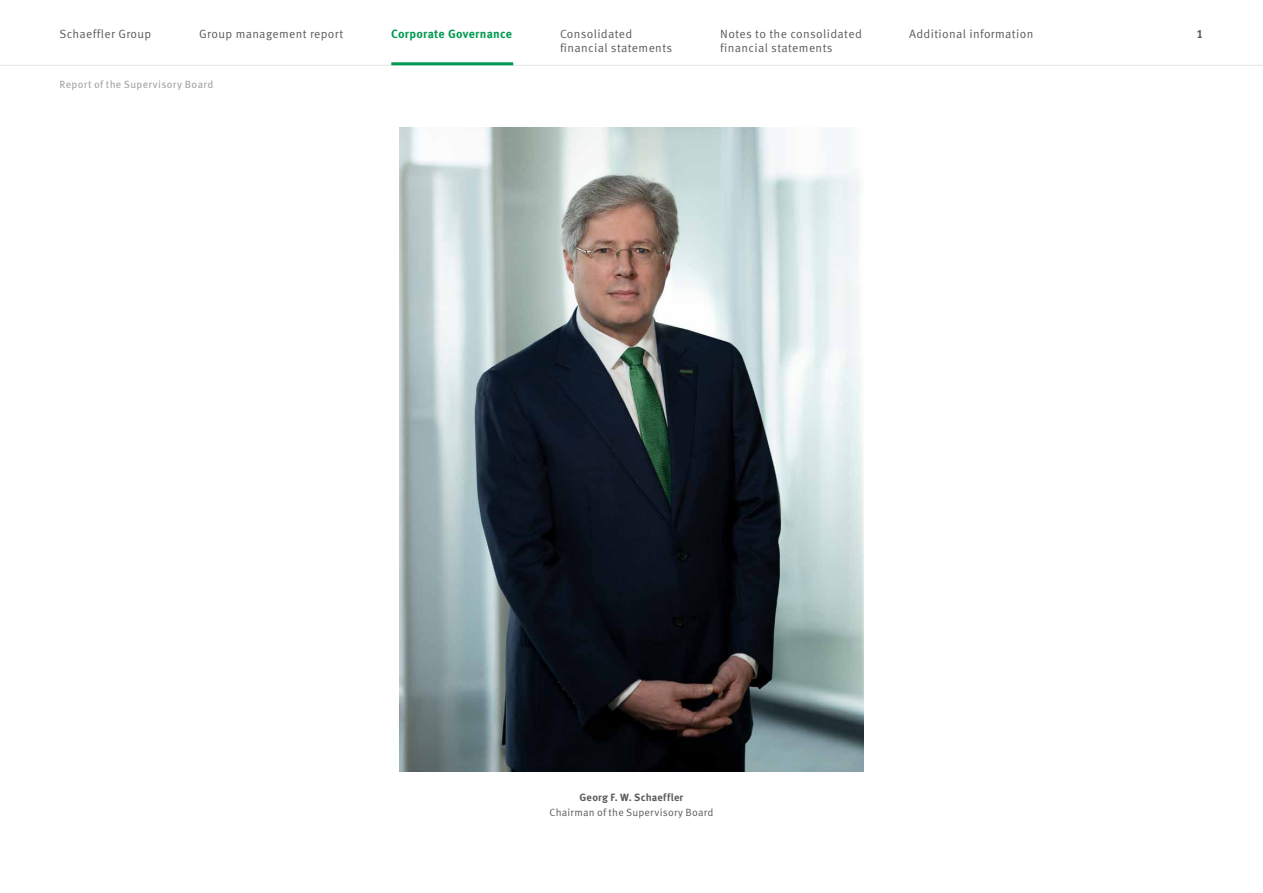
<style>
.page{position:relative;width:1263px;height:893px;background:#fff}
.page>*{position:absolute;margin:0;border:0;box-sizing:border-box;transform-origin:0 0}
.t1{font:12px/13.5px "Schaeffler Meta";letter-spacing:.03em;color:#5b5b5a}
.t2{font:700 12px "Schaeffler Meta";letter-spacing:.025em;color:#009951}
.t3{font:700 12px "Schaeffler Meta";color:#5b5b5a}
.t4{font:10.5px "Schaeffler Meta";letter-spacing:.02em;color:#5b5b5a}
.t5{font:10.5px "Schaeffler Meta";letter-spacing:.03em;color:#a4a4a5}
.t6{font:700 10.5px "Schaeffler Meta";letter-spacing:.02em;color:#5b5b5a}
</style>
<div class="page">
<img style="left:399px;top:128px;width:464px;height:644px">
<hr style="left:0;top:65px;width:1263px;height:1px;background:#e2e3e3">
<hr style="left:391px;top:62px;width:122px;height:3px;background:#009951">
<p class="t1" style="left:60px;top:28px;width:93px">Schaeffler Group</p>
<p class="t1" style="left:199px;top:28px;width:145px">Group management report</p>
<p class="t2" style="left:391px;top:27px;width:122px">Corporate Governance</p>
<p class="t1" style="left:560px;top:28px;width:74px">Consolidated</p>
<p class="t3" style="left:1197px;top:26px;width:8px">1</p>
<p class="t1" style="left:560px;top:41px;width:114px">financial statements</p>
<p class="t1" style="left:720px;top:28px;width:143px">Notes to the consolidated financial statements</p>
<p class="t1" style="left:909px;top:28px;width:126px">Additional information</p>
<p class="t5" style="left:60px;top:77px;width:155px">Report of the Supervisory Board</p>
<p class="t6" style="left:580px;top:791px;width:105px">Georg F. W. Schaeffler</p>
<p class="t4" style="left:549px;top:806px;width:165px">Chairman of the Supervisory Board</p>
</div>
